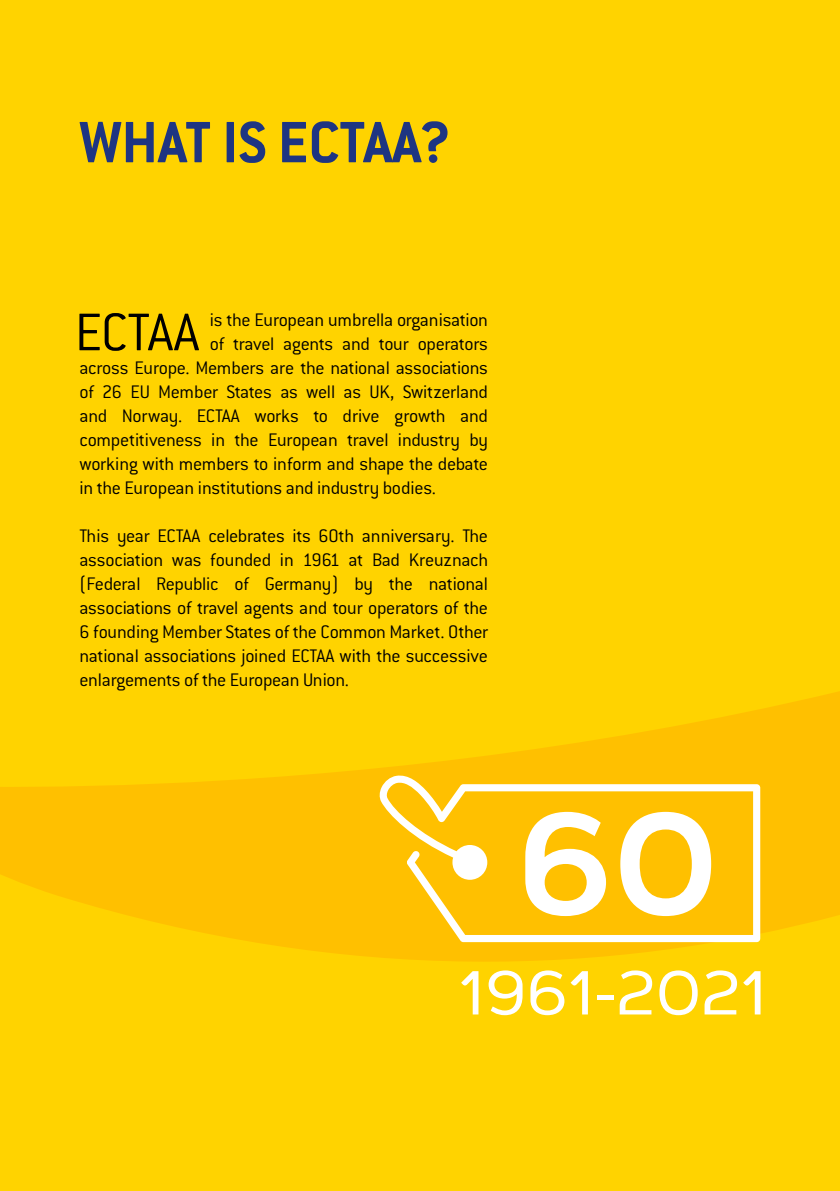
<style>
.page{position:relative;width:840px;height:1191px;background:#fff}
.page>*{position:absolute;margin:0;border:0;box-sizing:border-box;transform-origin:0 0}
.t1{font:700 64px "Conduit ITC";color:#1e3582}
.t2{font:300 58.2px "Conduit ITC";letter-spacing:-.02em;color:#000}
.t3{font:300 20px/24px "Conduit ITC";letter-spacing:-.015em;color:#000;text-align:justify}
</style>
<div class="page">
<div style="left:0;top:0;width:839px;height:1191px;background:#ffd300"></div>
<svg style="left:0;top:691px;width:839px;height:271px;fill:#ffc000"></svg>
<svg style="left:461px;top:971px;width:17px;height:43px"></svg>
<svg style="left:488px;top:970px;width:34px;height:45px"></svg>
<svg style="left:530px;top:970px;width:34px;height:45px"></svg>
<svg style="left:570px;top:971px;width:17px;height:43px"></svg>
<hr style="left:596px;top:995px;width:17px;height:4px;background:#fff">
<svg style="left:619px;top:970px;width:32px;height:44px"></svg>
<svg style="left:659px;top:970px;width:38px;height:45px"></svg>
<svg style="left:704px;top:970px;width:32px;height:44px"></svg>
<svg style="left:743px;top:971px;width:17px;height:43px"></svg>
<svg style="left:379px;top:773px;width:380px;height:169px;background:#ffcb2d"></svg>
<svg style="left:525px;top:812px;width:80px;height:104px;background:#ffe38e"></svg>
<svg style="left:620px;top:812px;width:90px;height:104px;background:#ffe082"></svg>
<h1 class="t1" style="left:79px;top:105px;width:373px">WHAT IS ECTAA?</h1>
<h2 class="t2" style="left:75px;top:300px;width:126px">ECTAA</h2>
<p class="t3" style="left:209px;top:308px;width:280px">is the European umbrella organisation</p>
<p class="t3" style="left:209px;top:332px;width:280px">of travel agents and tour operators</p>
<p class="t3" style="left:79px;top:356px;width:410px">across Europe. Members are the national associations</p>
<p class="t3" style="left:79px;top:380px;width:410px">of 26 EU Member States as well as UK, Switzerland</p>
<p class="t3" style="left:79px;top:404px;width:410px">and Norway. ECTAA works to drive growth and</p>
<p class="t3" style="left:79px;top:428px;width:410px">competitiveness in the European travel industry by</p>
<p class="t3" style="left:79px;top:452px;width:410px">working with members to inform and shape the debate</p>
<p class="t3" style="left:79px;top:476px;width:358px">in the European institutions and industry bodies.</p>
<p class="t3" style="left:79px;top:524px;width:410px">This year ECTAA celebrates its 60th anniversary. The association was founded in 1961 at Bad Kreuznach (Federal Republic of Germany) by the national associations of travel agents and tour operators of the 6 founding Member States of the Common Market. Other national associations joined ECTAA with the successive enlargements of the European Union.</p>
</div>
